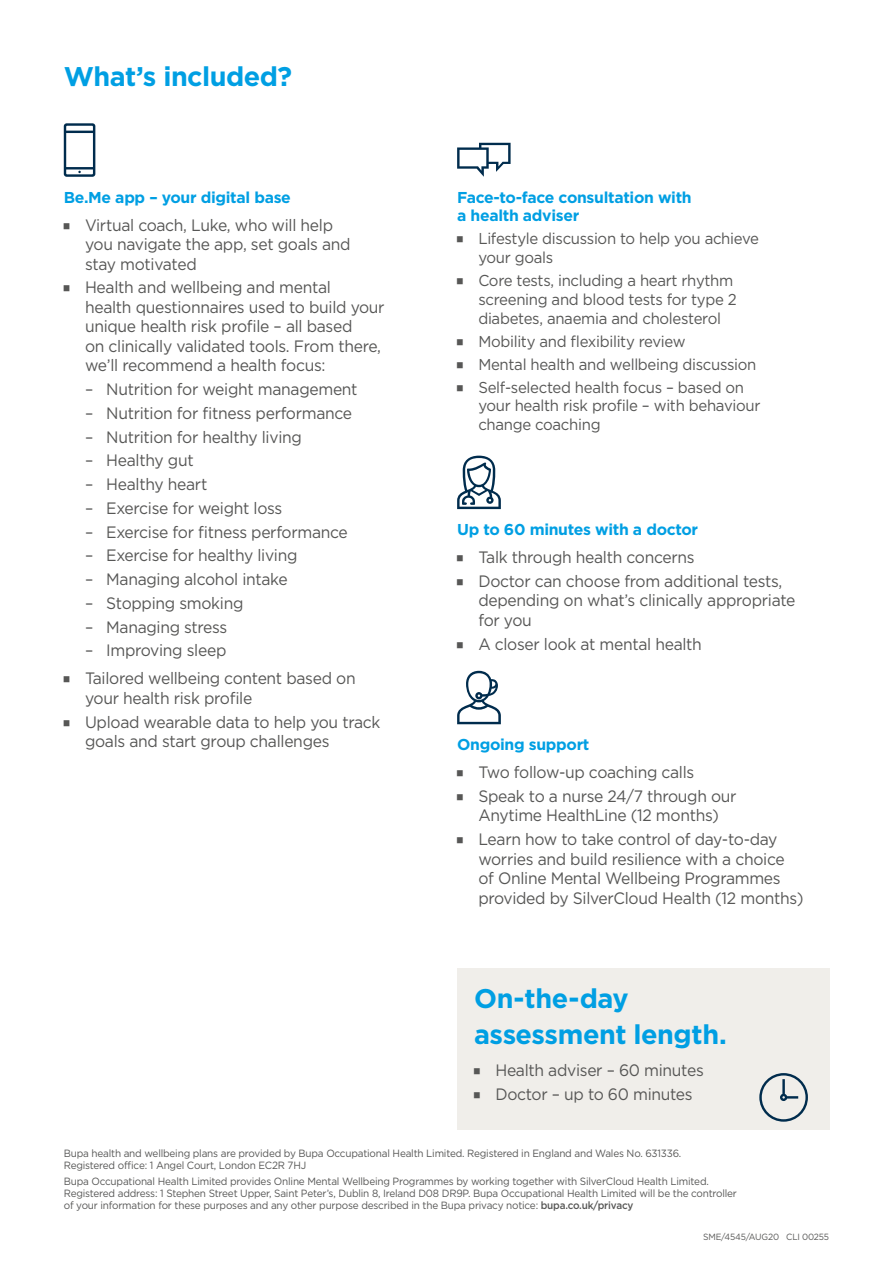
<style>
.page{position:relative;width:893px;height:1263px;background:#fff}
.page>*{position:absolute;margin:0;border:0;box-sizing:border-box;transform-origin:0 0}
.A4_Section_Heading{font:700 27px/36px "Gotham";letter-spacing:-.02em;color:#009fe3}
.A4_Sub_A_-_CYAN{font:700 27px "Gotham";letter-spacing:-.02em;color:#009fe3}
.t1{font:16.5px/19.5px "Gotham";letter-spacing:-.02em;color:#575756;scale:.95 1}
.t2{font:15.75px/18.8px "Gotham";letter-spacing:-.02em;color:#575756;scale:.95 1}
.A4_Sub_A_-_CYAN-2{font:700 15.75px/18.8px "Gotham";letter-spacing:-.02em;color:#009fe3}
.A4_Lead_Paragraph{font:10.5px/12px "Gotham";letter-spacing:-.02em;color:#575756;scale:.95 1}
.A4_Lead_Paragraph-2{font:9px "Gotham";letter-spacing:-.02em;color:#575756;scale:.95 1}
.s1{font-weight:500}
</style>
<div class="page">
<svg style="left:457px;top:671px;width:44px;height:53px"></svg>
<div style="left:457px;top:968px;width:372px;height:162px;background:#f0eeea"></div>
<svg style="left:759px;top:1073px;width:49px;height:49px"></svg>
<svg style="left:457px;top:456px;width:44px;height:53px"></svg>
<svg style="left:64px;top:123px;width:31px;height:54px"></svg>
<svg style="left:457px;top:143px;width:54px;height:34px"></svg>
<p class="A4_Sub_A_-_CYAN" style="left:64px;top:61px;width:230px">What’s included?</p>
<p class="A4_Sub_A_-_CYAN-2" style="left:64px;top:187px;width:229px">Be.Me app – your digital base</p>
<p class="t1" style="left:85px;top:215px;width:281px">Virtual coach, Luke, who will help you navigate the app, set goals and stay motivated</p>
<p class="t1" style="left:85px;top:277px;width:317px">Health and wellbeing and mental<br>health questionnaires used to build your unique health risk profile – all based<br>on clinically validated tools. From there, we’ll recommend a health focus:</p>
<p class="t1" style="left:85px;top:379px;width:288px">– Nutrition for weight management</p>
<p class="t1" style="left:85px;top:403px;width:283px">– Nutrition for fitness performance</p>
<p class="t1" style="left:85px;top:427px;width:230px">– Nutrition for healthy living</p>
<p class="t1" style="left:85px;top:450px;width:116px">– Healthy gut</p>
<p class="t1" style="left:85px;top:474px;width:130px">– Healthy heart</p>
<p class="t1" style="left:85px;top:498px;width:209px">– Exercise for weight loss</p>
<p class="t1" style="left:85px;top:522px;width:278px">– Exercise for fitness performance</p>
<p class="t1" style="left:85px;top:545px;width:225px">– Exercise for healthy living</p>
<p class="t1" style="left:85px;top:569px;width:215px">– Managing alcohol intake</p>
<p class="t1" style="left:85px;top:593px;width:168px">– Stopping smoking</p>
<p class="t1" style="left:85px;top:617px;width:151px">– Managing stress</p>
<p class="t1" style="left:85px;top:640px;width:150px">– Improving sleep</p>
<p class="t1" style="left:85px;top:668px;width:286px">Tailored wellbeing content based on your health risk profile</p>
<p class="t1" style="left:85px;top:712px;width:312px">Upload wearable data to help you track goals and start group challenges</p>
<p class="A4_Sub_A_-_CYAN-2" style="left:457px;top:187px;width:236px">Face-to-face consultation with a health adviser</p>
<p class="t2" style="left:478px;top:229px;width:297px">Lifestyle discussion to help you achieve your goals</p>
<p class="t2" style="left:478px;top:271px;width:273px">Core tests, including a heart rhythm screening and blood tests for type 2 diabetes, anaemia and cholesterol</p>
<p class="t2" style="left:478px;top:331px;width:220px">Mobility and flexibility review</p>
<p class="t2" style="left:478px;top:354px;width:294px">Mental health and wellbeing discussion</p>
<p class="t2" style="left:478px;top:377px;width:298px">Self-selected health focus – based on your health risk profile – with behaviour change coaching</p>
<p class="A4_Sub_A_-_CYAN-2" style="left:457px;top:520px;width:243px">Up to 60 minutes with a doctor</p>
<p class="t1" style="left:478px;top:547px;width:229px">Talk through health concerns</p>
<p class="t1" style="left:478px;top:571px;width:335px">Doctor can choose from additional tests, depending on what’s clinically appropriate for you</p>
<p class="t1" style="left:478px;top:634px;width:237px">A closer look at mental health</p>
<p class="A4_Sub_A_-_CYAN-2" style="left:457px;top:735px;width:134px">Ongoing support</p>
<p class="t1" style="left:478px;top:762px;width:229px">Two follow-up coaching calls</p>
<p class="t1" style="left:478px;top:786px;width:273px">Speak to a nurse 24/7 through our<br>Anytime HealthLine (12 months)</p>
<p class="t1" style="left:478px;top:829px;width:344px">Learn how to take control of day-to-day worries and build resilience with a choice of Online Mental Wellbeing Programmes provided by SilverCloud Health (12 months)</p>
<p class="A4_Section_Heading" style="left:474px;top:979px;width:254px">On-the-day assessment length.</p>
<p class="t1" style="left:495px;top:1060px;width:221px">Health adviser – 60 minutes</p>
<p class="t1" style="left:495px;top:1084px;width:209px">Doctor – up to 60 minutes</p>
<p class="A4_Lead_Paragraph" style="left:64px;top:1147px;width:652px">Bupa health and wellbeing plans are provided by Bupa Occupational Health Limited. Registered in England and Wales No. 631336.<br>Registered office: 1 Angel Court, London EC2R 7HJ</p>
<p class="A4_Lead_Paragraph" style="left:64px;top:1175px;width:710px">Bupa Occupational Health Limited provides Online Mental Wellbeing Programmes by working together with SilverCloud Health Limited.<br>Registered address: 1 Stephen Street Upper, Saint Peter’s, Dublin 8, Ireland D08 DR9P. Bupa Occupational Health Limited will be the controller of your information for these purposes and any other purpose described in the Bupa privacy notice: <span class="s1">bupa.co.uk/privacy</span></p>
<p class="A4_Lead_Paragraph-2" style="left:703px;top:1232px;width:134px">SME/4545/AUG20 CLI 00255</p>
</div>
